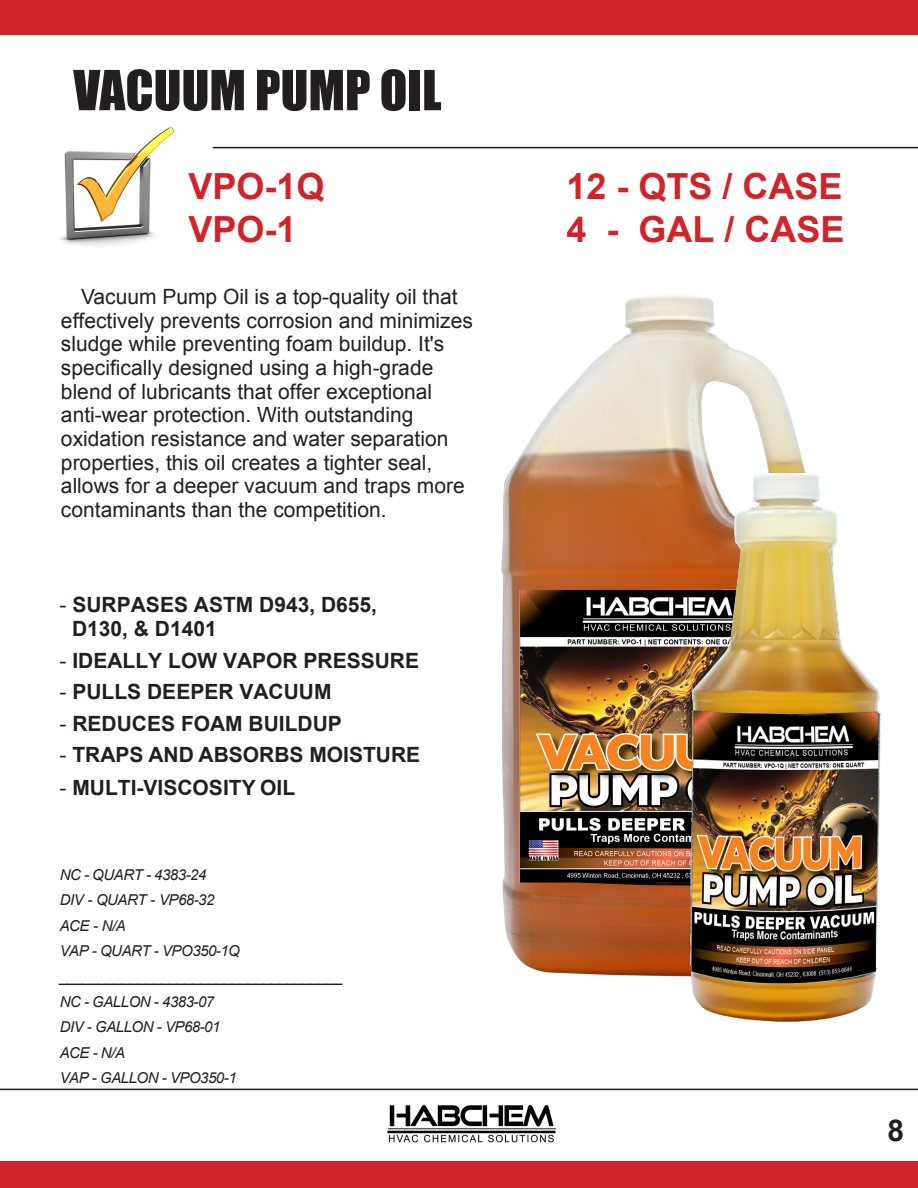
<style>
.page{position:relative;width:918px;height:1188px;background:#fff}
.page>*{position:absolute;margin:0;border:0;box-sizing:border-box;transform-origin:0 0}
.t1{font:51px "Impact";color:#231f20}
.t2{font:700 36px "Arial";color:#d1232a}
.t3{font:700 30px "Arial";color:#221e1f}
.t4{font:21px/23.7px "Arial";color:#231f20}
.t5{font:700 21px/24px "Arial";color:#231f20}
.t6{font:italic 15px/25.5px "Arial";letter-spacing:-.03em;color:#231f20}
.s1{font-style:inherit}
.s2{font-weight:400}
</style>
<div class="page">
<img style="left:387px;top:1104px;width:170px;height:39px">
<hr style="left:0;top:1089px;width:918px;height:1px;background:#231f20">
<div style="left:0;top:0;width:918px;height:34px;background:#d1232a"></div>
<div style="left:0;top:1161px;width:918px;height:27px;background:#d1232a"></div>
<hr style="left:213px;top:147px;width:705px;height:1px;background:#231f20">
<img style="left:60px;top:126px;width:115px;height:120px">
<img style="left:501px;top:295px;width:301px;height:682px">
<img style="left:670px;top:459px;width:211px;height:563px">
<p class="t1" style="left:73px;top:51px;width:370px">VACUUM PUMP OIL</p>
<p class="t2" style="left:189px;top:163px;width:138px">VPO-1Q</p>
<p class="t2" style="left:567px;top:163px;width:278px">12 - QTS / CASE</p>
<p class="t2" style="left:189px;top:206px;width:110px">VPO-1</p>
<p class="t2" style="left:567px;top:206px;width:280px">4 - GAL / CASE</p>
<p class="t4" style="left:61px;top:285px;width:413px;text-indent:20px"><span class="s1">V</span>acuum Pump Oil is a top-quality oil that effectively prevents corrosion and minimizes sludge while preventing foam buildup. It's specifically designed using a high-grade blend of lubricants that offer exceptional anti-wear protection. With outstanding oxidation resistance and water separation properties, this oil <span class="s1">creates a tighter seal, allows for a deeper vacuum and traps more contaminants than the competition.</span></p>
<p class="t5" style="left:72px;top:593px;width:306px;text-indent:-12px"><span class="s2">-</span> SURPASES ASTM D943, D655,<br>D130, &amp; D1401</p>
<p class="t5" style="left:60px;top:649px;width:361px"><span class="s2">-</span> IDEALLY LOW VAPOR PRESSURE</p>
<p class="t5" style="left:60px;top:680px;width:273px"><span class="s2">-</span> PULLS DEEPER VACUUM</p>
<p class="t5" style="left:60px;top:712px;width:284px"><span class="s2">-</span> REDUCES FOAM BUILDUP</p>
<p class="t5" style="left:60px;top:743px;width:362px"><span class="s2">-</span> TRAPS AND ABSORBS MOISTURE</p>
<p class="t5" style="left:60px;top:776px;width:237px"><span class="s2">-</span> MULTI-VISCOSITY OIL</p>
<p class="t6" style="left:60px;top:862px;width:285px"><span class="s1">NC</span> - QUART - 4383-24<br><span class="s1">DIV -</span> QUART - VP68-32<br><span class="s1">ACE -</span> N/A<br>VAP - QUART - VPO350-1Q ____________________________________<br>NC - GALLON - 4383-07<br>DIV - GALLON - VP68-01<br>ACE - N/A<br>VAP - GALLON - VPO350-1</p>
<h3 class="t3" style="left:888px;top:1109px;width:18px">8</h3>
</div>
